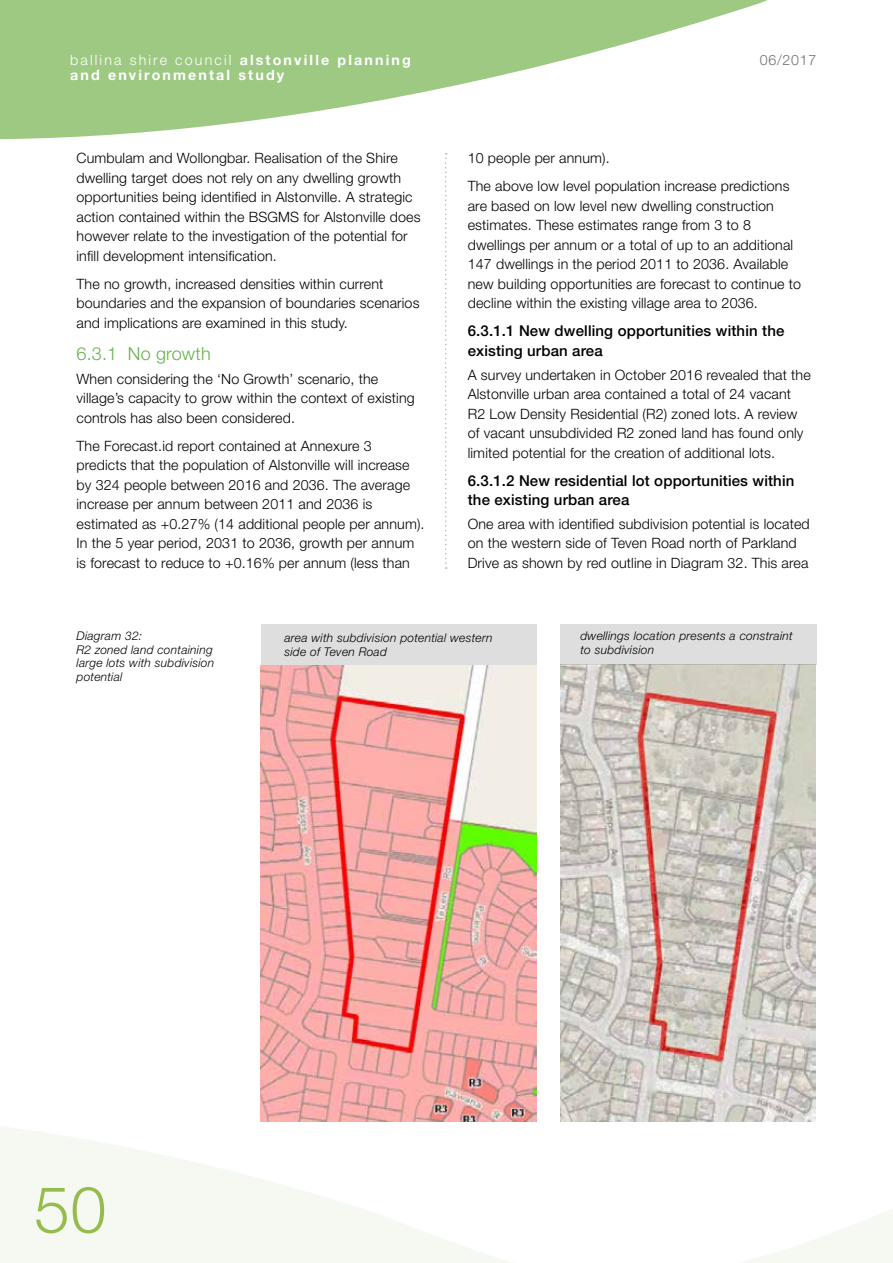
<style>
.page{position:relative;width:893px;height:1263px;background:#fff}
.page>*{position:absolute;margin:0;border:0;box-sizing:border-box;transform-origin:0 0}
.t1{font:300 64.5px "Helvetica Neue LT Std";color:#96bc50}
.t2{font:300 18px "Helvetica Neue LT Std";letter-spacing:.01em;color:#67b14c}
.t3{font:500 15px/19.5px "Helvetica Neue LT Std";letter-spacing:.01em;color:#000}
.t4{font:300 14.25px/19.5px "Helvetica Neue LT Std";letter-spacing:.01em;color:#000}
.t5{font:700 14.25px/15px "Helvetica Neue LT Std";letter-spacing:.15em;color:#fff}
.t6{font:300 14.25px "Helvetica Neue LT Std";letter-spacing:.05em;color:#707172}
.t7{font:italic 300 12px/13.5px "Helvetica Neue LT Std";letter-spacing:.02em;color:#000}
.s1{font-weight:300}
</style>
<div class="page">
<svg style="left:0;top:0;width:768px;height:154px;fill:#9ec983"></svg>
<svg style="left:0;top:1093px;width:893px;height:170px"></svg>
<img style="left:261px;top:665px;width:276px;height:457px">
<div style="left:261px;top:624px;width:275px;height:41px;background:#dedede"></div>
<img style="left:561px;top:665px;width:254px;height:457px">
<div style="left:560px;top:624px;width:256px;height:41px;background:#dedede"></div>
<svg style="left:445px;top:153px;width:2px;height:416px"></svg>
<p class="t5" style="left:70px;top:53px;width:342px"><span class="s1">ballina shire council</span> alstonville planning and environmental study</p>
<p class="t6" style="left:760px;top:52px;width:58px">06/2017</p>
<p class="t4" style="left:77px;top:148px;width:346px">Cumbulam and Wollongbar. Realisation of the Shire dwelling target does not rely on any dwelling growth opportunities being identified in Alstonville. A strategic action contained within the BSGMS for Alstonville does however relate to the investigation of the potential for infill development intensification.</p>
<p class="t4" style="left:77px;top:274px;width:344px">The no growth, increased densities within current boundaries and the expansion of boundaries scenarios and implications are examined in this study.</p>
<p class="t2" style="left:77px;top:343px;width:136px">6.3.1 No growth</p>
<p class="t4" style="left:77px;top:369px;width:340px">When considering the ‘No Growth’ scenario, the village’s capacity to grow within the context of existing controls has also been considered.</p>
<p class="t4" style="left:77px;top:436px;width:350px">The Forecast.id report contained at Annexure 3 predicts that the population of Alstonville will increase by 324 people between 2016 and 2036. The average increase per annum between 2011 and 2036 is estimated as +0.27% (14 additional people per annum).<br>In the 5 year period, 2031 to 2036, growth per annum is forecast to reduce to +0.16% per annum (less than</p>
<p class="t4" style="left:468px;top:144px;width:323px;line-height:28px">10 people per annum).<br>The above low level population increase predictions</p>
<p class="t4" style="left:468px;top:196px;width:335px">are based on low level new dwelling construction estimates. These estimates range from 3 to 8 dwellings per annum or a total of up to an additional 147 dwellings in the period 2011 to 2036. Available new building opportunities are forecast to continue to decline within the existing village area to 2036.</p>
<p class="t3" style="left:468px;top:321px;width:318px">6.3.1.1 New dwelling opportunities within the existing urban area</p>
<p class="t4" style="left:468px;top:364px;width:344px">A survey undertaken in October 2016 revealed that the Alstonville urban area contained a total of 24 vacant R2 Low Density Residential (R2) zoned lots. A review of vacant unsubdivided R2 zoned land has found only limited potential for the creation of additional lots.</p>
<p class="t3" style="left:468px;top:470px;width:328px">6.3.1.2 New residential lot opportunities within the existing urban area</p>
<p class="t4" style="left:468px;top:514px;width:343px">One area with identified subdivision potential is located on the western side of Teven Road north of Parkland<br>Drive as shown by red outline in Diagram 32. This area</p>
<p class="t7" style="left:77px;top:629px;width:139px">Diagram 32:<br>R2 zoned land containing large lots with subdivision potential</p>
<p class="t7" style="left:284px;top:631px;width:210px">area with subdivision potential western side of Teven Road</p>
<p class="t7" style="left:580px;top:629px;width:214px">dwellings location presents a constraint to subdivision</p>
<h1 class="t1" style="left:34px;top:1170px;width:74px">50</h1>
</div>
